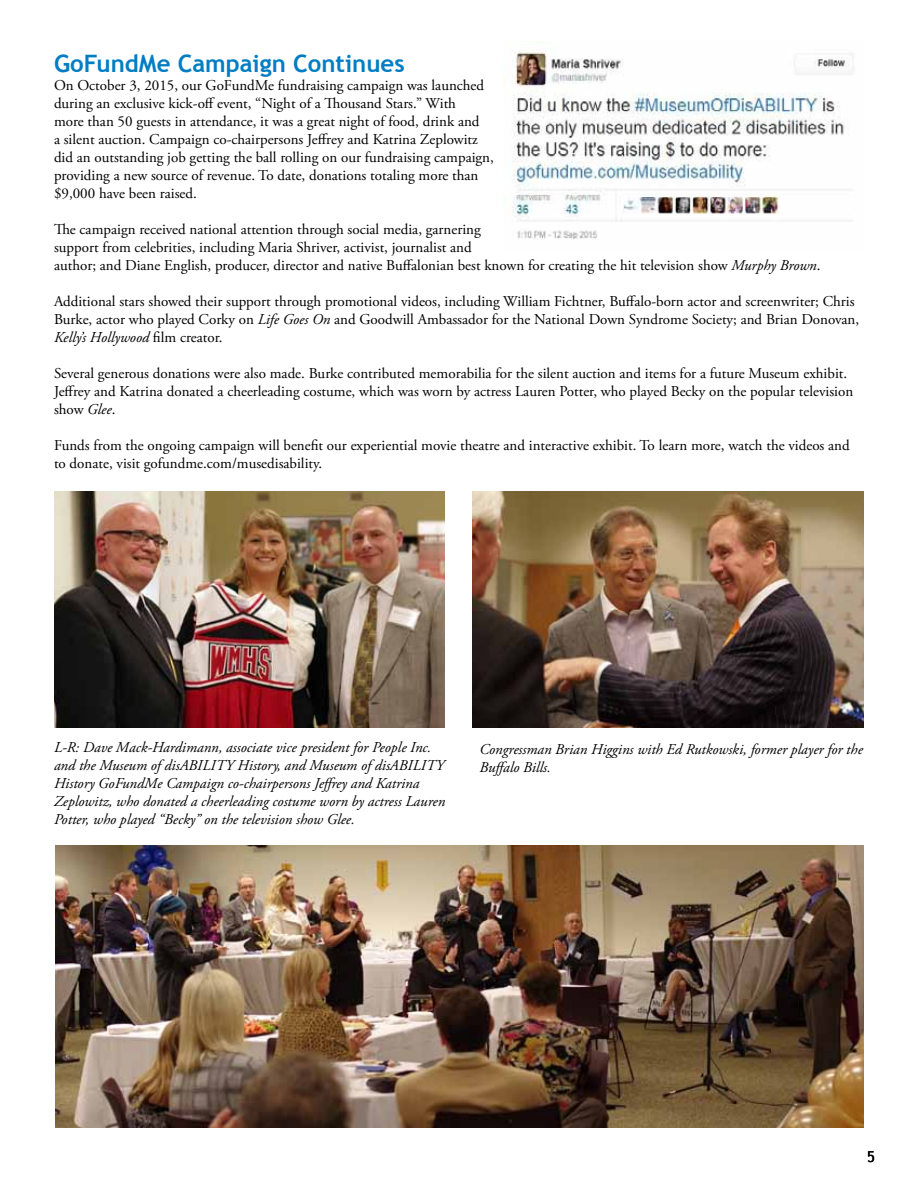
<style>
.page{position:relative;width:918px;height:1188px;background:#fff}
.page>*{position:absolute;margin:0;border:0;box-sizing:border-box;transform-origin:0 0}
.t1{font:700 24px "Trebuchet MS";color:#007dc3}
.t2{font:15px/18px "Adobe Garamond Pro";color:#000}
.t3{font:italic 15px/18px "Adobe Garamond Pro";color:#000}
.t4{font:15px "Trebuchet MS";color:#000}
.s1{font-style:italic}
</style>
<div class="page">
<img style="left:503px;top:41px;width:351px;height:198px">
<img style="left:54px;top:492px;width:391px;height:235px">
<img style="left:472px;top:492px;width:392px;height:236px">
<img style="left:56px;top:845px;width:808px;height:283px">
<h1 class="t1" style="left:54px;top:48px;width:352px">GoFundMe Campaign Continues</h1>
<p class="t2" style="left:54px;top:76px;width:441px">On October 3, 2015, our GoFundMe fundraising campaign was launched during an exclusive kick-off event, “Night of a Thousand Stars.” With<br>more than 50 guests in attendance, it was a great night of food, drink and<br>a silent auction. Campaign co-chairpersons Jeffrey and Katrina Zeplowitz did an outstanding job getting the ball rolling on our fundraising campaign, providing a new source of revenue. To date, donations totaling more than $9,000 have been raised.</p>
<p class="t2" style="left:54px;top:220px;width:768px">The campaign received national attention through social media, garnering<br>support from celebrities, including Maria Shriver, activist, journalist and<br>author; and Diane English, producer, director and native Buffalonian best known for creating the hit television show <span class="s1">Murphy Brown</span>.</p>
<p class="t2" style="left:54px;top:292px;width:807px">Additional stars showed their support through promotional videos, including William Fichtner, Buffalo-born actor and screenwriter; Chris<br>Burke, actor who played Corky on <span class="s1">Life Goes On</span> and Goodwill Ambassador for the National Down Syndrome Society; and Brian Donovan,<br><span class="s1">Kelly’s Hollywood</span> film creator.</p>
<p class="t2" style="left:54px;top:364px;width:801px">Several generous donations were also made. Burke contributed memorabilia for the silent auction and items for a future Museum exhibit.<br>Jeffrey and Katrina donated a cheerleading costume, which was worn by actress Lauren Potter, who played Becky on the popular television show <span class="s1">Glee</span>.</p>
<p class="t2" style="left:54px;top:436px;width:797px">Funds from the ongoing campaign will benefit our experiential movie theatre and interactive exhibit. To learn more, watch the videos and to donate, visit gofundme.com/musedisability.</p>
<p class="t3" style="left:54px;top:738px;width:393px">L-R: Dave Mack-Hardimann, associate vice president for People Inc. and the Museum of disABILITY History, and Museum of disABILITY History GoFundMe Campaign co-chairpersons Jeffrey and Katrina Zeplowitz, who donated a cheerleading costume worn by actress Lauren Potter, who played “Becky” on the television show Glee.</p>
<p class="t3" style="left:480px;top:741px;width:385px">Congressman Brian Higgins with Ed Rutkowski, former player for the<br>Buffalo Bills.</p>
<p class="t4" style="left:867px;top:1148px;width:9px">5</p>
</div>
